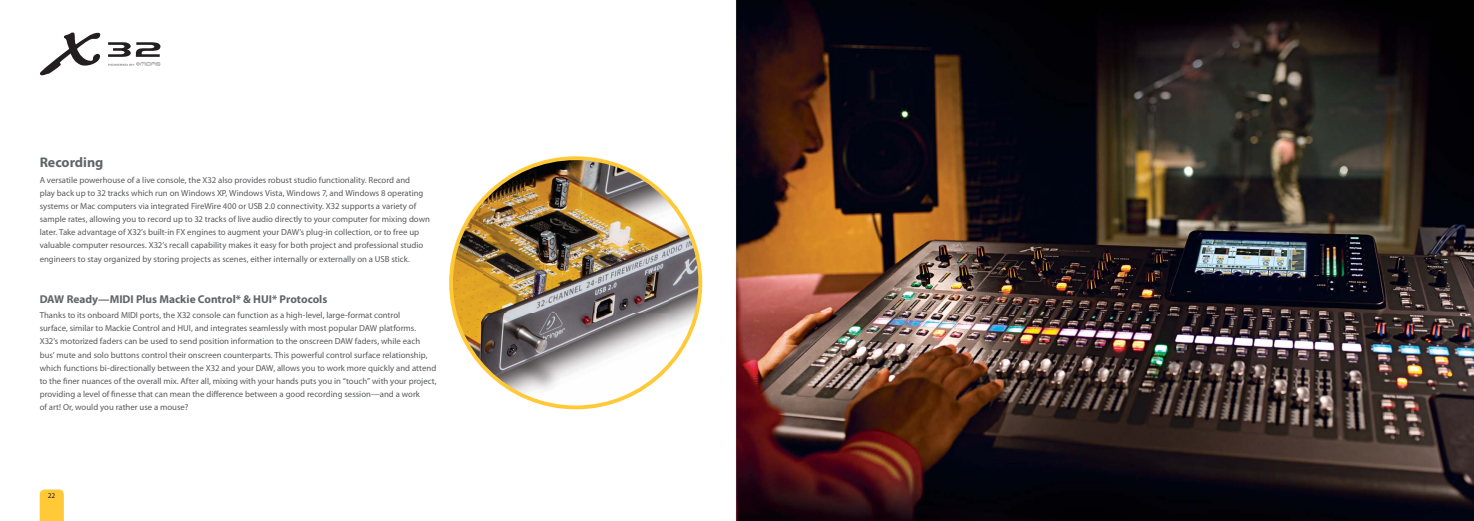
<style>
.page{position:relative;width:1474px;height:521px;background:#fff}
.page>*{position:absolute;margin:0;border:0;box-sizing:border-box;transform-origin:0 0}
.t1{font:700 14px "Myriad Pro";letter-spacing:-.005em;color:#5f6669}
.t2{font:700 11.38px "Myriad Pro";color:#5f6669}
.t3{font:8.75px/13.1px "Myriad Pro";color:#58595b}
.t4{font:7.44px "Myriad Pro";color:#231f20}
</style>
<div class="page">
<img style="left:39px;top:0;width:1434px;height:521px">
<svg style="left:40px;top:489px;width:24px;height:32px"></svg>
<img style="left:482px;top:158px;width:187px;height:249px">
<img style="left:451px;top:200px;width:31px;height:166px">
<img style="left:669px;top:200px;width:31px;height:165px">
<svg style="left:108px;top:42px;width:52px;height:24px"></svg>
<svg style="left:40px;top:32px;width:62px;height:44px"></svg>
<h1 class="t1" style="left:40px;top:157px;width:65px">Recording</h1>
<p class="t3" style="left:40px;top:174px;width:392px">A versatile powerhouse of a live console, the X32 also provides robust studio functionality. Record and<br>play back up to 32 tracks which run on Windows XP, Windows Vista, Windows 7, and Windows 8 operating systems or Mac computers via integrated FireWire 400 or USB 2.0 connectivity. X32 supports a variety of sample rates, allowing you to record up to 32 tracks of live audio directly to your computer for mixing down later. Take advantage of X32’s built-in FX engines to augment your DAW’s plug-in collection, or to free up valuable computer resources. X32’s recall capability makes it easy for both project and professional studio engineers to stay organized by storing projects as scenes, either internally or externally on a USB stick.</p>
<h2 class="t2" style="left:40px;top:294px;width:289px">DAW Ready—MIDI Plus Mackie Control* &amp; HUI* Protocols</h2>
<p class="t3" style="left:40px;top:309px;width:398px">Thanks to its onboard MIDI ports, the X32 console can function as a high-level, large-format control<br>surface, similar to Mackie Control and HUI, and integrates seamlessly with most popular DAW platforms.<br>X32’s motorized faders can be used to send position information to the onscreen DAW faders, while each bus’ mute and solo buttons control their onscreen counterparts. This powerful control surface relationship, which functions bi-directionally between the X32 and your DAW, allows you to work more quickly and attend to the finer nuances of the overall mix. After all, mixing with your hands puts you in “touch” with your project, providing a level of finesse that can mean the difference between a good recording session—and a work<br>of art! Or, would you rather use a mouse?</p>
<p class="t4" style="left:48px;top:493px;width:9px">22</p>
</div>
